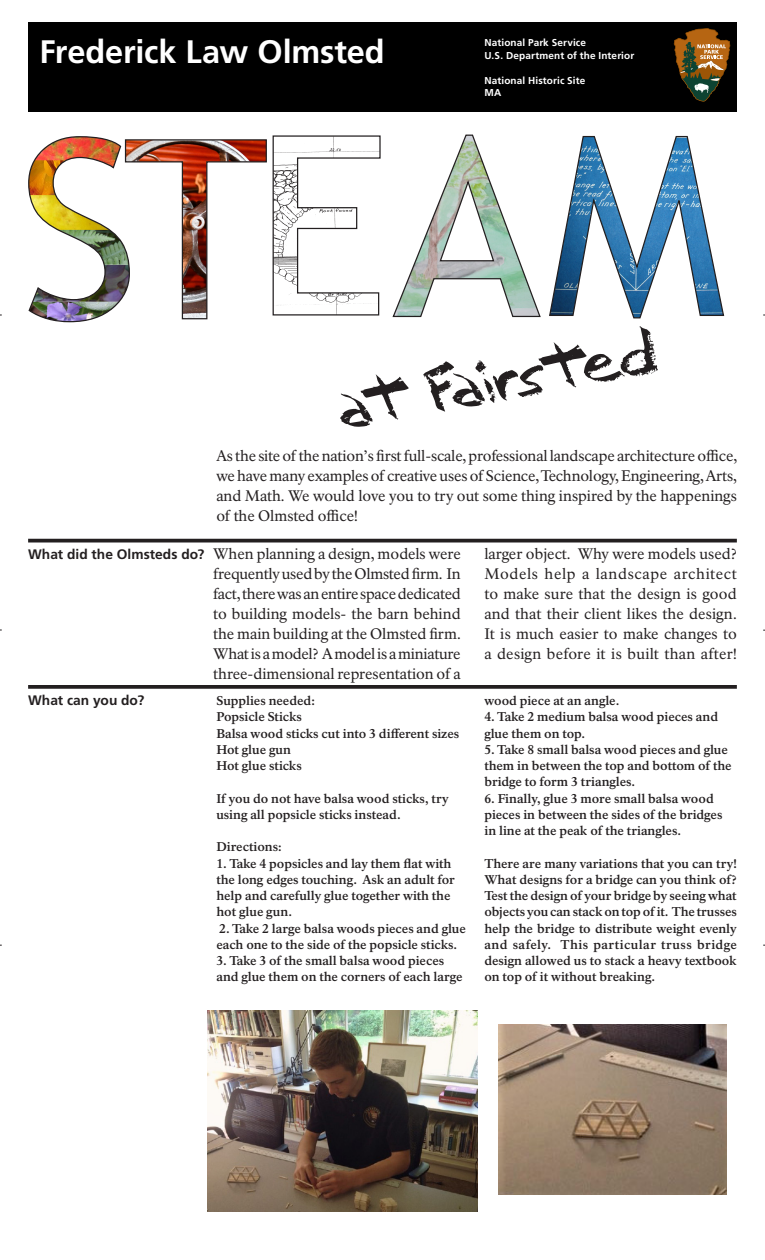
<style>
.page{position:relative;width:765px;height:1260px;background:#fff}
.page>*{position:absolute;margin:0;border:0;box-sizing:border-box;transform-origin:0 0}
.t1{font:62.5px "FLIPPANT";color:#231f20}
.t2{font:700 32.5px "Frutiger LT Std";letter-spacing:-.005em;color:#fff}
.Intro_Text________12{font:15px/20px "NPS Rawlinson OT";color:#231f20;text-align:justify}
.t3{font:700 13.75px "Frutiger LT Std";color:#231f20}
.Main_Text________10{font:700 12.5px/16.2px "NPS Rawlinson OT";letter-spacing:-.005em;color:#231f20}
.t4{font:700 10px/12.5px "Frutiger LT Std";letter-spacing:.015em;color:#fff}
</style>
<div class="page">
<div style="left:28px;top:22px;width:709px;height:90px;background:#000"></div>
<svg style="left:674px;top:28px;width:56px;height:74px"></svg>
<hr style="left:28px;top:539px;width:709px;height:3px;background:#231f20">
<svg style="left:28px;top:685px;width:709px;height:4px;background:#302c2d"></svg>
<svg style="left:392px;top:134px;width:149px;height:184px"></svg>
<svg style="left:549px;top:135px;width:176px;height:184px"></svg>
<img style="left:28px;top:135px;width:353px;height:188px">
<img style="left:208px;top:1011px;width:269px;height:201px">
<img style="left:498px;top:1024px;width:229px;height:171px">
<h2 class="t2" style="left:39px;top:33px;width:347px">Frederick Law Olmsted</h2>
<p class="t4" style="left:484px;top:37px;width:151px">National Park Service<br>U.S. Department of the Interior</p>
<p class="t4" style="left:484px;top:74px;width:103px">National Historic Site<br>MA</p>
<h1 class="t1" style="left:332px;top:373px;width:325px;rotate:-10deg">at Fairsted</h1>
<p class="Intro_Text________12" style="left:216px;top:446px;width:522px">As the site of the nation’s first full-scale, professional landscape architecture office, we have many examples of creative uses of Science, Technology, Engineering, Arts, and Math. We would love you to try out some thing inspired by the happenings of the Olmsted office!</p>
<p class="t3" style="left:28px;top:546px;width:178px">What did the Olmsteds do?</p>
<p class="t3" style="left:28px;top:692px;width:118px">What can you do?</p>
<p class="Intro_Text________12" style="left:213px;top:544px;width:249px">When planning a design, models were frequently used by the Olmsted firm. In fact, there was an entire space dedicated to building models- the barn behind the main building at the Olmsted firm.<br>What is a model? A model is a miniature three-dimensional representation of a</p>
<p class="Main_Text________10" style="left:216px;top:693px;width:100px">Supplies needed:</p>
<p class="Main_Text________10" style="left:216px;top:709px;width:87px">Popsicle Sticks</p>
<p class="Main_Text________10" style="left:216px;top:725px;width:245px">Balsa wood sticks cut into 3 different sizes</p>
<p class="Main_Text________10" style="left:216px;top:741px;width:76px">Hot glue gun</p>
<p class="Main_Text________10" style="left:216px;top:758px;width:87px">Hot glue sticks</p>
<p class="Main_Text________10" style="left:216px;top:790px;width:234px">If you do not have balsa wood sticks, try using all popsicle sticks instead.</p>
<p class="Main_Text________10" style="left:216px;top:839px;width:67px">Directions:</p>
<p class="Main_Text________10" style="left:216px;top:855px;width:240px">1. Take 4 popsicles and lay them flat with the long edges touching. Ask an adult for help and carefully glue together with the hot glue gun.</p>
<p class="Main_Text________10" style="left:216px;top:920px;width:251px">2. Take 2 large balsa woods pieces and glue each one to the side of the popsicle sticks.</p>
<p class="Main_Text________10" style="left:216px;top:953px;width:248px">3. Take 3 of the small balsa wood pieces and glue them on the corners of each large</p>
<p class="Intro_Text________12" style="left:484px;top:544px;width:254px">larger object. Why were models used?<br>Models help a landscape architect to make sure that the design is good and that their client likes the design.<br>It is much easier to make changes to a design before it is built than after!</p>
<p class="Main_Text________10" style="left:484px;top:693px;width:136px">wood piece at an angle.</p>
<p class="Main_Text________10" style="left:484px;top:709px;width:235px">4. Take 2 medium balsa wood pieces and glue them on top.</p>
<p class="Main_Text________10" style="left:484px;top:741px;width:249px">5. Take 8 small balsa wood pieces and glue them in between the top and bottom of the bridge to form 3 triangles.</p>
<p class="Main_Text________10" style="left:484px;top:790px;width:240px">6. Finally, glue 3 more small balsa wood pieces in between the sides of the bridges in line at the peak of the triangles.</p>
<p class="Main_Text________10" style="left:484px;top:855px;width:254px;text-align:justify">There are many variations that you can try!<br>What designs for a bridge can you think of?<br>Test the design of your bridge by seeing what objects you can stack on top of it. The trusses help the bridge to distribute weight evenly and safely. This particular truss bridge design allowed us to stack a heavy textbook on top of it without breaking.</p>
</div>
